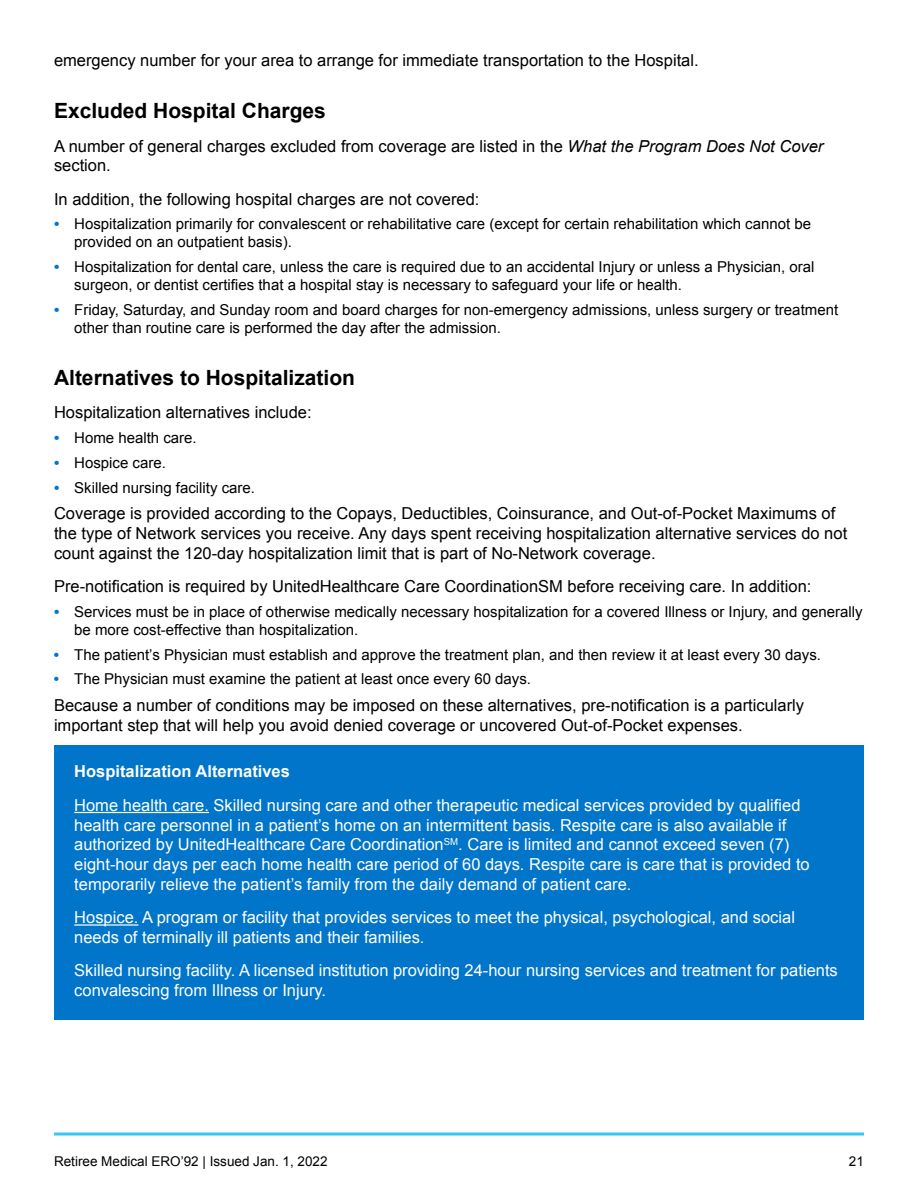
<style>
.page{position:relative;width:918px;height:1188px;background:#fff}
.page>*{position:absolute;margin:0;border:0;box-sizing:border-box;transform-origin:0 0}
.t1{font:700 21px "Arial";color:#000}
.t2{font:16.5px/19.8px "Arial";color:#000}
.t3{font:16.5px/19.8px "Arial";color:#fff}
.t4{font:700 16.5px "Arial";color:#fff}
.t5{font:15px/18px "Arial";color:#000}
.t6{font:13.5px "Arial";color:#000}
.s1{font-style:italic}
.s2{font-weight:700;color:#0075c9}
</style>
<div class="page">
<svg style="left:54px;top:1132px;width:810px;height:4px;background:#69d4f6"></svg>
<div style="left:54px;top:745px;width:810px;height:56px;background:#0075c9"></div>
<div style="left:54px;top:778px;width:810px;height:136px;background:#0075c9"></div>
<hr style="left:74px;top:812px;width:135px;height:1px;background:#fff">
<div style="left:54px;top:891px;width:810px;height:76px;background:#0075c9"></div>
<hr style="left:74px;top:924px;width:64px;height:2px;background:#fff">
<div style="left:54px;top:944px;width:810px;height:76px;background:#0075c9"></div>
<p class="t2" style="left:54px;top:50px;width:646px">emergency number for your area to arrange for immediate transportation to the Hospital.</p>
<h1 class="t1" style="left:54px;top:97px;width:273px">Excluded Hospital Charges</h1>
<p class="t2" style="left:54px;top:136px;width:771px">A number of general charges excluded from coverage are listed in the <span class="s1">What the Program Does Not Cover </span>section.</p>
<p class="t2" style="left:54px;top:189px;width:427px">In addition, the following hospital charges are not covered:</p>
<p class="t5" style="left:74px;top:215px;width:738px;text-indent:-20px"><span class="s2">•</span> Hospitalization primarily for convalescent or rehabilitative care (except for certain rehabilitation which cannot be provided on an outpatient basis).</p>
<p class="t5" style="left:74px;top:258px;width:742px;text-indent:-20px"><span class="s2">•</span> Hospitalization for dental care, unless the care is required due to an accidental Injury or unless a Physician, oral surgeon, or dentist certifies that a hospital stay is necessary to safeguard your life or health.</p>
<p class="t5" style="left:74px;top:301px;width:765px;text-indent:-20px"><span class="s2">•</span> Friday, Saturday, and Sunday room and board charges for non-emergency admissions, unless surgery or treatment other than routine care is performed the day after the admission.</p>
<h1 class="t1" style="left:54px;top:364px;width:303px">Alternatives to Hospitalization</h1>
<p class="t2" style="left:54px;top:403px;width:259px">Hospitalization alternatives include:</p>
<p class="t5" style="left:54px;top:429px;width:144px"><span class="s2">•</span> Home health care.</p>
<p class="t5" style="left:54px;top:454px;width:113px"><span class="s2">•</span> Hospice care.</p>
<p class="t5" style="left:54px;top:479px;width:203px"><span class="s2">•</span> Skilled nursing facility care.</p>
<p class="t2" style="left:54px;top:504px;width:795px">Coverage is provided according to the Copays, Deductibles, Coinsurance, and Out-of-Pocket Maximums of the type of Network services you receive. Any days spent receiving hospitalization alternative services do not count against the 120-day hospitalization limit that is part of No-Network coverage.</p>
<p class="t2" style="left:54px;top:577px;width:759px">Pre-notification is required by UnitedHealthcare Care CoordinationSM before receiving care. In addition:</p>
<p class="t5" style="left:74px;top:603px;width:790px;text-indent:-20px"><span class="s2">•</span> Services must be in place of otherwise medically necessary hospitalization for a covered Illness or Injury, and generally be more cost-effective than hospitalization.</p>
<p class="t5" style="left:54px;top:645px;width:769px"><span class="s2">•</span> The patient’s Physician must establish and approve the treatment plan, and then review it at least every 30 days.</p>
<p class="t5" style="left:54px;top:670px;width:479px"><span class="s2">•</span> The Physician must examine the patient at least once every 60 days.</p>
<p class="t2" style="left:54px;top:695px;width:752px">Because a number of conditions may be imposed on these alternatives, pre-notification is a particularly important step that will help you avoid denied coverage or uncovered Out-of-Pocket expenses.</p>
<p class="t4" style="left:74px;top:761px;width:217px">Hospitalization Alternatives</p>
<p class="t3" style="left:74px;top:795px;width:737px">Home health care. Skilled nursing care and other therapeutic medical services provided by qualified health care personnel in a patient’s home on an intermittent basis. Respite care is also available if authorized by UnitedHealthcare Care Coordination<sup>SM</sup>. Care is limited and cannot exceed seven (7) eight-hour days per each home health care period of 60 days. Respite care is care that is provided to temporarily relieve the patient’s family from the daily demand of patient care.</p>
<p class="t3" style="left:74px;top:908px;width:722px">Hospice. A program or facility that provides services to meet the physical, psychological, and social needs of terminally ill patients and their families.</p>
<p class="t3" style="left:74px;top:961px;width:765px">Skilled nursing facility. A licensed institution providing 24-hour nursing services and treatment for patients convalescing from Illness or Injury.</p>
<p class="t6" style="left:54px;top:1152px;width:275px">Retiree Medical ERO’92 | Issued Jan. 1, 2022</p>
<p class="t6" style="left:849px;top:1152px;width:17px">21</p>
</div>
